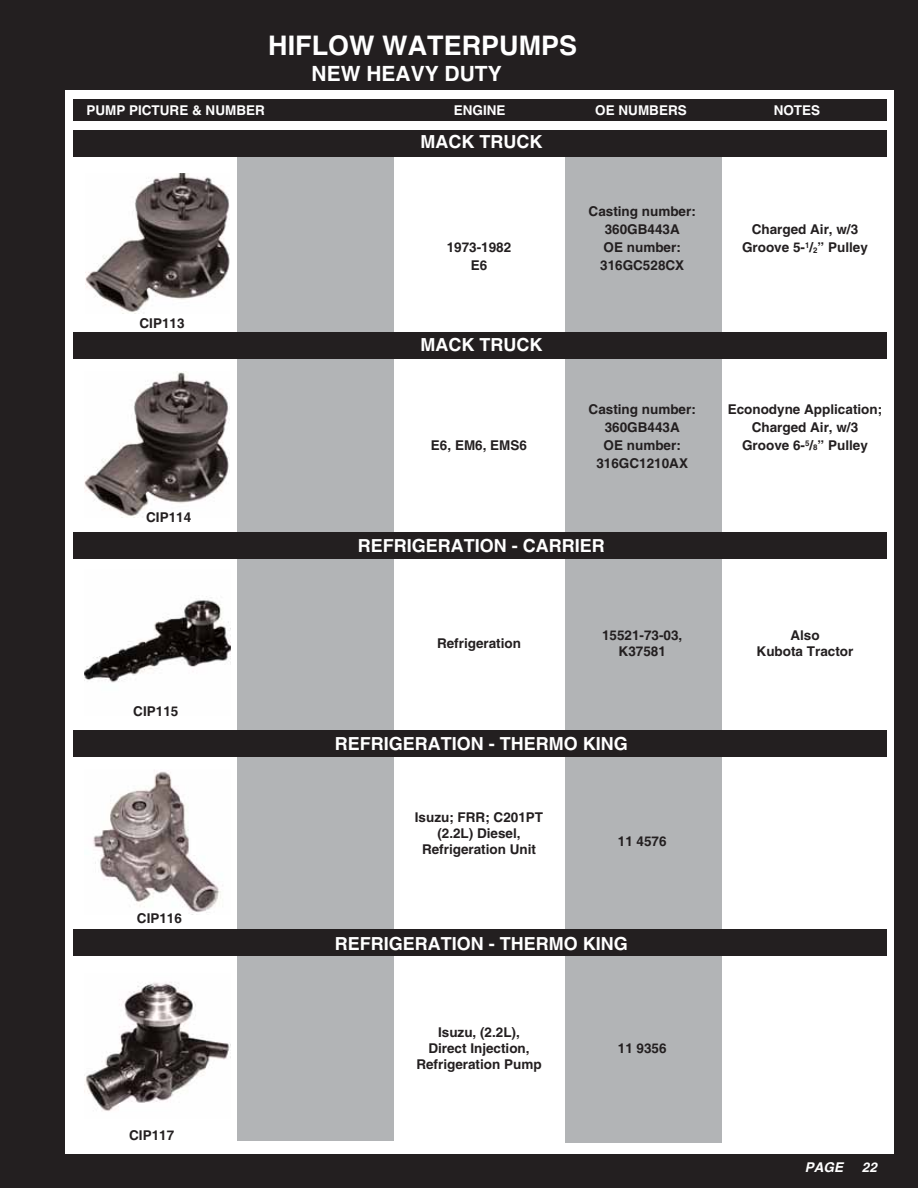
<style>
.page{position:relative;width:918px;height:1188px;background:#231f20}
.page>*{position:absolute;margin:0;border:0;box-sizing:border-box;transform-origin:0 0}
.t1{font:700 27px "Helvetica";color:#fff}
.t2{font:700 21px "Helvetica";color:#fff}
.t3{font:700 18px "Helvetica";color:#fff}
.t4{font:700 13.5px/18px "Helvetica";color:#231f20;text-align:center}
.t5{font:700 13.5px "Helvetica";color:#fff}
.t6{font:italic 700 13.5px "Helvetica";color:#fff}
.s1{font-size:7.8px}
</style>
<div class="page">
<div style="left:65px;top:90px;width:829px;height:1063px;background:#fff"></div>
<div style="left:237px;top:136px;width:157px;height:1005px;background:#b2b4b6"></div>
<div style="left:565px;top:140px;width:157px;height:1002px;background:#b2b4b6"></div>
<div style="left:73px;top:100px;width:813px;height:21px;background:#231f20"></div>
<img style="left:86px;top:174px;width:144px;height:140px">
<img style="left:84px;top:372px;width:146px;height:144px">
<img style="left:84px;top:596px;width:146px;height:87px">
<img style="left:93px;top:771px;width:130px;height:144px">
<img style="left:84px;top:982px;width:146px;height:129px">
<div style="left:73px;top:130px;width:813px;height:27px;background:#231f20"></div>
<div style="left:73px;top:929px;width:813px;height:27px;background:#231f20"></div>
<div style="left:73px;top:730px;width:813px;height:27px;background:#231f20"></div>
<div style="left:73px;top:532px;width:813px;height:27px;background:#231f20"></div>
<div style="left:73px;top:332px;width:813px;height:27px;background:#231f20"></div>
<h1 class="t1" style="left:268px;top:36px;width:310px">HIFLOW WATERPUMPS</h1>
<h2 class="t2" style="left:312px;top:66px;width:192px">NEW HEAVY DUTY</h2>
<p class="t5" style="left:86px;top:105px;width:180px">PUMP PICTURE &amp; NUMBER</p>
<p class="t5" style="left:454px;top:105px;width:53px">ENGINE</p>
<p class="t5" style="left:595px;top:105px;width:93px">OE NUMBERS</p>
<p class="t5" style="left:774px;top:105px;width:48px">NOTES</p>
<p class="t4" style="left:140px;top:315px;width:47px">CIP113</p>
<p class="t4" style="left:146px;top:509px;width:47px">CIP114</p>
<p class="t4" style="left:133px;top:703px;width:47px">CIP115</p>
<p class="t4" style="left:137px;top:911px;width:47px">CIP116</p>
<p class="t4" style="left:129px;top:1127px;width:47px">CIP117</p>
<h3 class="t3" style="left:420px;top:135px;width:123px">MACK TRUCK</h3>
<p class="t4" style="left:447px;top:240px;width:66px">1973-1982<br>E6</p>
<h3 class="t3" style="left:420px;top:338px;width:123px">MACK TRUCK</h3>
<p class="t4" style="left:431px;top:438px;width:98px">E6, EM6, EMS6</p>
<p class="t4" style="left:589px;top:204px;width:109px">Casting number:<br>360GB443A<br>OE number:<br>316GC528CX</p>
<p class="t4" style="left:742px;top:222px;width:127px">Charged Air, w/3<br>Groove 5-<sup>1</sup>/<sub>2</sub>” Pulley</p>
<p class="t4" style="left:589px;top:402px;width:109px">Casting number:<br>360GB443A<br>OE number:<br>316GC1210AX</p>
<p class="t4" style="left:728px;top:402px;width:156px">Econodyne Application;<br>Charged Air, w/3<br>Groove 6-<sup>5</sup>/<span class="s1">8</span>” Pulley</p>
<h3 class="t3" style="left:358px;top:539px;width:248px">REFRIGERATION - CARRIER</h3>
<p class="t4" style="left:437px;top:636px;width:86px">Refrigeration</p>
<p class="t4" style="left:602px;top:629px;width:82px;line-height:16.2px">15521-73-03,<br>K37581</p>
<h3 class="t3" style="left:335px;top:737px;width:295px">REFRIGERATION - THERMO KING</h3>
<p class="t4" style="left:415px;top:810px;width:130px;line-height:16.2px">Isuzu; FRR; C201PT (2.2L) Diesel,<br>Refrigeration Unit</p>
<p class="t4" style="left:618px;top:834px;width:50px">11 4576</p>
<h3 class="t3" style="left:335px;top:937px;width:295px">REFRIGERATION - THERMO KING</h3>
<p class="t4" style="left:416px;top:1025px;width:127px;line-height:16.2px">Isuzu, (2.2L),<br>Direct Injection,<br>Refrigeration Pump</p>
<p class="t4" style="left:618px;top:1041px;width:50px">11 9356</p>
<p class="t4" style="left:757px;top:629px;width:98px;line-height:16.2px">Also<br>Kubota Tractor</p>
<p class="t6" style="left:805px;top:1162px;width:40px">PAGE</p>
<p class="t6" style="left:862px;top:1162px;width:17px">22</p>
</div>
